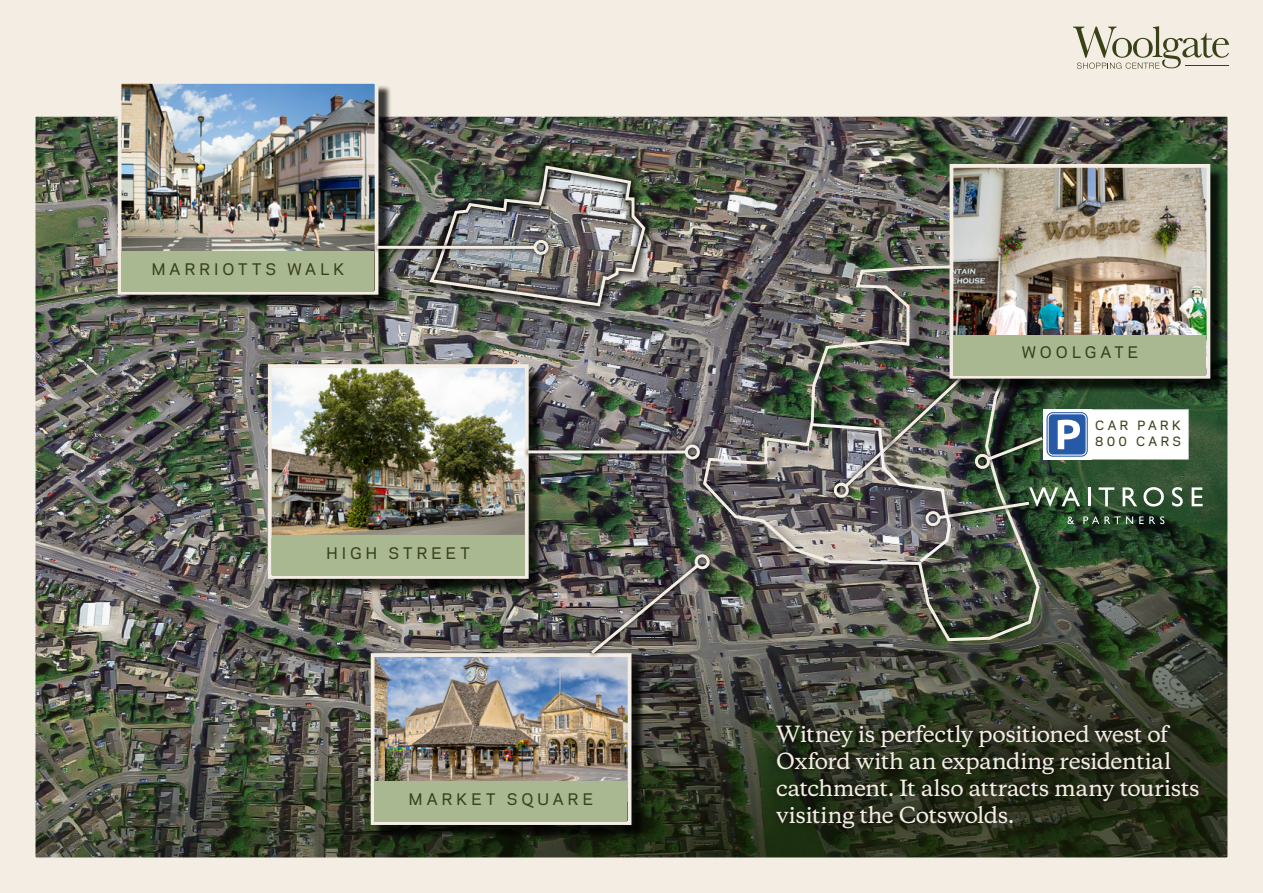
<style>
.page{position:relative;width:1263px;height:893px;background:#f4ede3}
.page>*{position:absolute;margin:0;border:0;box-sizing:border-box;transform-origin:0 0}
.t1{font:500 21px/27px "Galaxie Copernicus";letter-spacing:-.02em;color:#f4ede3}
.t2{font:500 15px "Galaxie Polaris";letter-spacing:.275em;color:#394117}
.t3{font:500 12px/15.6px "Galaxie Polaris";letter-spacing:.275em;color:#394117}
</style>
<div class="page">
<img style="left:37px;top:118px;width:1189px;height:738px">
<div style="left:421px;top:157px;width:233px;height:158px;background:#000;opacity:.75"></div>
<img style="left:427px;top:164px;width:220px;height:144px">
<div style="left:122px;top:84px;width:270px;height:224px;background:#000;opacity:.75"></div>
<img style="left:123px;top:85px;width:250px;height:166px">
<div style="left:118px;top:80px;width:260px;height:215px;border:4px solid #f4ede3"></div>
<div style="left:272px;top:368px;width:270px;height:224px;background:#000;opacity:.75"></div>
<img style="left:273px;top:369px;width:251px;height:166px">
<div style="left:268px;top:364px;width:261px;height:215px;border:4px solid #f4ede3"></div>
<div style="left:375px;top:657px;width:270px;height:182px;background:#000;opacity:.75"></div>
<img style="left:376px;top:658px;width:250px;height:123px">
<div style="left:371px;top:653px;width:260px;height:172px;border:4px solid #f4ede3"></div>
<div style="left:372px;top:235px;width:181px;height:24px;background:#000;opacity:.75"></div>
<hr style="left:377px;top:246px;width:158px;height:3px;background:#f4ede3">
<div style="left:534px;top:240px;width:15px;height:15px;border:3px solid #f4ede3;border-radius:50%"></div>
<div style="left:523px;top:440px;width:181px;height:24px;background:#000;opacity:.75"></div>
<hr style="left:528px;top:450px;width:158px;height:3px;background:#f4ede3">
<div style="left:685px;top:444px;width:15px;height:15px;border:3px solid #f4ede3;border-radius:50%"></div>
<div style="left:587px;top:550px;width:127px;height:108px;background:#000;opacity:.75"></div>
<img style="left:588px;top:561px;width:114px;height:96px">
<div style="left:695px;top:554px;width:15px;height:15px;border:3px solid #f4ede3;border-radius:50%"></div>
<div style="left:122px;top:251px;width:252px;height:41px;background:#aab892"></div>
<div style="left:272px;top:535px;width:252px;height:41px;background:#aab892"></div>
<div style="left:375px;top:781px;width:252px;height:41px;background:#aab892"></div>
<div style="left:769px;top:717px;width:438px;height:119px;background:#000;opacity:.75"></div>
<svg style="left:1073px;top:26px;width:156px;height:43px"></svg>
<hr style="left:1185px;top:66px;width:44px;height:1px;background:#394117">
<div style="left:706px;top:267px;width:352px;height:393px;background:#000;opacity:.75"></div>
<img style="left:701px;top:263px;width:341px;height:380px">
<div style="left:954px;top:168px;width:270px;height:224px;background:#000;opacity:.75"></div>
<img style="left:954px;top:169px;width:251px;height:166px">
<div style="left:949px;top:164px;width:261px;height:215px;border:4px solid #f4ede3"></div>
<div style="left:953px;top:335px;width:253px;height:41px;background:#aab892"></div>
<div style="left:813px;top:425px;width:157px;height:155px;background:#000;opacity:.75"></div>
<svg style="left:1191px;top:487px;width:11px;height:19px"></svg>
<svg style="left:1172px;top:487px;width:11px;height:20px"></svg>
<div style="left:1048px;top:409px;width:140px;height:50px;background:#fff"></div>
<img style="left:808px;top:375px;width:356px;height:190px">
<p class="t2" style="left:152px;top:258px;width:194px">MARRIOTTS WALK</p>
<p class="t2" style="left:326px;top:542px;width:145px">HIGH STREET</p>
<p class="t2" style="left:409px;top:788px;width:186px">MARKET SQUARE</p>
<p class="t2" style="left:1022px;top:341px;width:118px">WOOLGATE</p>
<p class="t3" style="left:1095px;top:417px;width:87px">CAR PARK<br>800 CARS</p>
<p class="t1" style="left:776px;top:720px;width:425px">Witney is perfectly positioned west of Oxford with an expanding residential catchment. It also attracts many tourists visiting the Cotswolds.</p>
</div>
